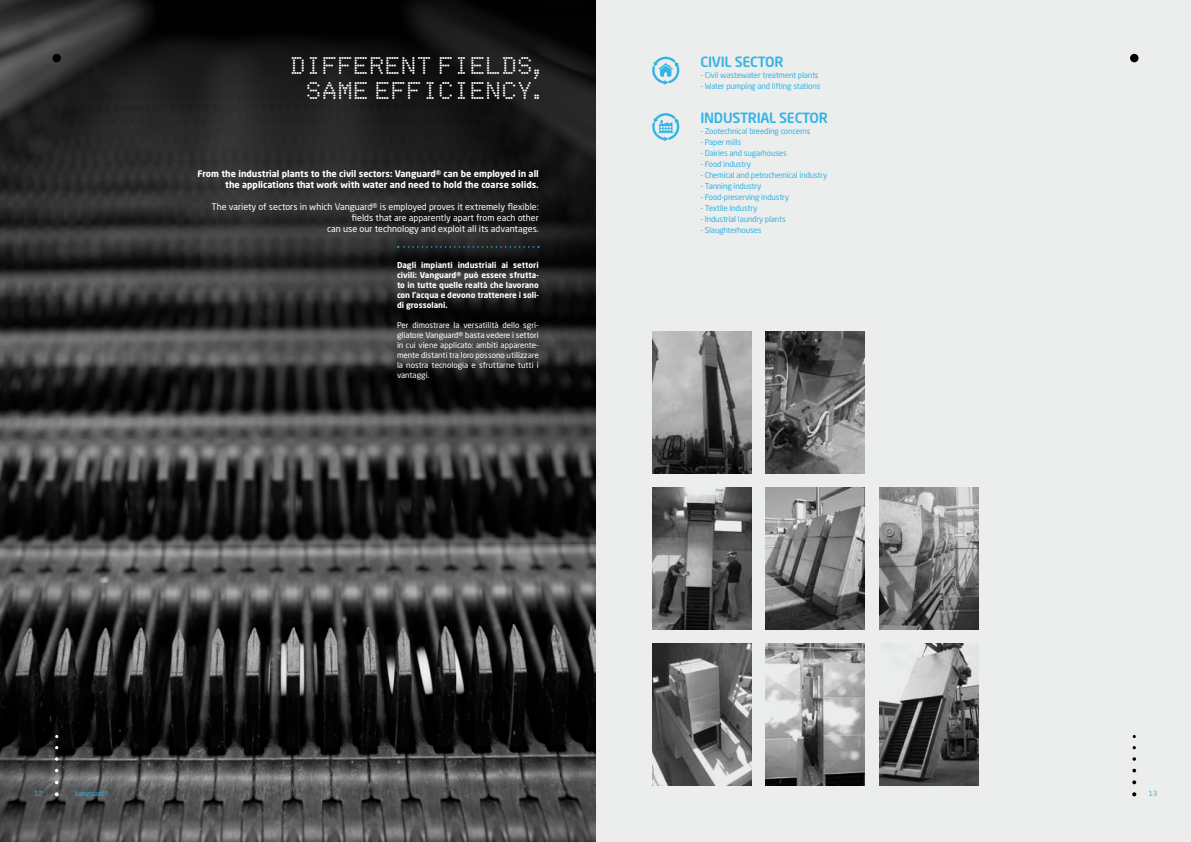
<style>
.page{position:relative;width:1191px;height:842px;background:#eceded}
.page>*{position:absolute;margin:0;border:0;box-sizing:border-box;transform-origin:0 0}
.t1{font:20px/25px "Dot Matrix";letter-spacing:.04em;color:#fff;text-align:right}
.t2{font:500 14px "Neo Sans Std";letter-spacing:-.02em;color:#34b4e4}
.t3{font:9px/11px "Neo Sans Std";color:#fff;text-align:right}
.t4{font:700 9px/11px "Neo Sans Std";color:#fff;text-align:right}
.t5{font:8px "Neo Sans Std";letter-spacing:-.02em;color:#34b4e4}
.t6{font:8px/10px "Neo Sans Std";color:#fff;text-align:justify}
.t7{font:700 8px/10px "Neo Sans Std";color:#fff;text-align:justify}
.t8{font:7px "Neo Sans Std";letter-spacing:.01em;color:#34b4e4}
</style>
<div class="page">
<img style="left:0;top:544px;width:595px;height:298px">
<svg style="left:0;top:0;width:595px;height:544px;background:#292929"></svg>
<svg style="left:398px;top:246px;width:141px;height:2px"></svg>
<svg style="left:652px;top:113px;width:28px;height:28px"></svg>
<svg style="left:652px;top:57px;width:28px;height:28px"></svg>
<img style="left:652px;top:332px;width:99px;height:141px">
<img style="left:652px;top:488px;width:99px;height:141px">
<img style="left:765px;top:643px;width:100px;height:142px">
<img style="left:652px;top:643px;width:99px;height:142px">
<img style="left:765px;top:332px;width:100px;height:141px">
<img style="left:879px;top:488px;width:99px;height:141px">
<img style="left:765px;top:488px;width:100px;height:141px">
<img style="left:879px;top:643px;width:99px;height:142px">
<div style="left:52px;top:54px;width:9px;height:8px;background:#000;border-radius:50%"></div>
<svg style="left:1132px;top:792px;width:4px;height:4px"></svg>
<svg style="left:1132px;top:780px;width:4px;height:4px"></svg>
<svg style="left:1132px;top:769px;width:4px;height:3px"></svg>
<svg style="left:1132px;top:757px;width:4px;height:4px"></svg>
<div style="left:1130px;top:54px;width:8px;height:8px;background:#000;border-radius:50%"></div>
<svg style="left:55px;top:792px;width:4px;height:4px"></svg>
<svg style="left:55px;top:780px;width:4px;height:4px"></svg>
<svg style="left:55px;top:769px;width:4px;height:3px"></svg>
<svg style="left:55px;top:757px;width:3px;height:4px"></svg>
<h1 class="t1" style="left:292px;top:55px;width:259px">DIFFERENT FIELDS,<br>SAME EFFICIENCY.</h1>
<h2 class="t2" style="left:700px;top:53px;width:85px">CIVIL SECTOR</h2>
<p class="t5" style="left:700px;top:71px;width:120px">- Civil wastewater treatment plants</p>
<p class="t5" style="left:700px;top:82px;width:122px">- Water pumping and lifting stations</p>
<h2 class="t2" style="left:700px;top:109px;width:129px">INDUSTRIAL SECTOR</h2>
<p class="t5" style="left:700px;top:126px;width:112px">- Zootechnical breeding concerns</p>
<p class="t5" style="left:700px;top:137px;width:42px">- Paper mills</p>
<p class="t5" style="left:700px;top:148px;width:88px">- Dairies and sugarhouses</p>
<p class="t5" style="left:700px;top:159px;width:52px">- Food industry</p>
<p class="t5" style="left:700px;top:170px;width:128px">- Chemical and petrochemical industry</p>
<p class="t5" style="left:700px;top:181px;width:62px">- Tanning industry</p>
<p class="t5" style="left:700px;top:192px;width:90px">- Food-preserving industry</p>
<p class="t5" style="left:700px;top:203px;width:58px">- Textile industry</p>
<p class="t5" style="left:700px;top:214px;width:87px">- Industrial laundry plants</p>
<p class="t5" style="left:700px;top:225px;width:63px">- Slaughterhouses</p>
<p class="t4" style="left:197px;top:168px;width:343px">From the industrial plants to the civil sectors: Vanguard® can be employed in all the applications that work with water and need to hold the coarse solids.</p>
<p class="t3" style="left:211px;top:201px;width:329px">The variety of sectors in which Vanguard® is employed proves it extremely flexible: fields that are apparently apart from each other<br>can use our technology and exploit all its advantages.</p>
<p class="t7" style="left:397px;top:260px;width:143px">Dagli impianti industriali ai settori civili: Vanguard® può essere sfrutta&shy;to in tutte quelle realtà che lavorano con l’acqua e devono trattenere i soli&shy;di grossolani.</p>
<p class="t6" style="left:397px;top:320px;width:143px">Per dimostrare la versatilità dello sgri&shy;gliatore Vanguard® basta vedere i settori in cui viene applicato: ambiti apparente&shy;mente distanti tra loro possono utilizzare la nostra tecnologia e sfruttarne tutti i vantaggi.</p>
<p class="t8" style="left:34px;top:789px;width:10px">12</p>
<p class="t8" style="left:74px;top:789px;width:35px">Vanguard®</p>
<p class="t8" style="left:1148px;top:789px;width:10px">13</p>
</div>
